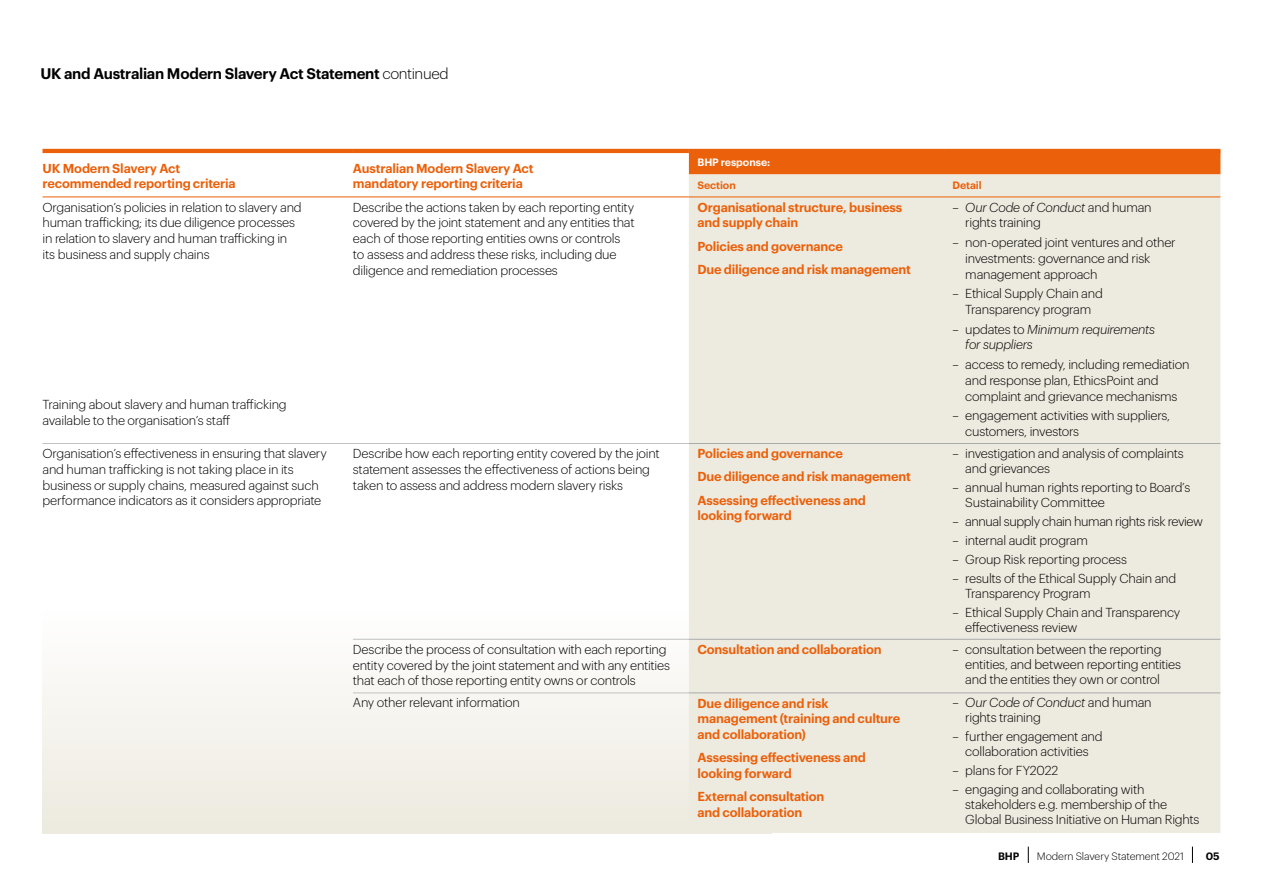
<style>
.page{position:relative;width:1263px;height:893px;background:#fff}
.page>*{position:absolute;margin:0;border:0;box-sizing:border-box;transform-origin:0 0}
.t1{font:600 15px "Graphik";letter-spacing:-.02em;color:#000}
.t2{font:300 12.75px/15.8px "Graphik";letter-spacing:-.02em;color:#000}
.t3{font:600 12.75px/15.8px "Graphik";letter-spacing:-.015em;color:#eb600a}
.t4{font:italic 300 12.75px/15.8px "Graphik";letter-spacing:-.02em;color:#000}
.t5{font:300 10.5px "Graphik";letter-spacing:-.005em;color:#000}
.t6{font:600 10.5px "Graphik";letter-spacing:-.005em;color:#eb600a}
.t7{font:600 10.5px "Graphik";color:#fff}
.t8{font:600 10.5px "Graphik";color:#000}
.s1{font-weight:300}
.s2{font-style:italic}
.s3{font-style:normal}
</style>
<div class="page">
<div style="left:43px;top:611px;width:729px;height:222px;background:linear-gradient(to bottom,#fefefe,#edeadf)"></div>
<div style="left:689px;top:153px;width:531px;height:21px;background:#eb600a"></div>
<div style="left:689px;top:174px;width:531px;height:659px;background:#edeadf"></div>
<hr style="left:43px;top:443px;width:310px;height:1px;background:#c2c2c2">
<hr style="left:353px;top:443px;width:336px;height:1px;background:#c2c2c2">
<hr style="left:353px;top:639px;width:336px;height:1px;background:#c2c2c2">
<hr style="left:353px;top:692px;width:336px;height:1px;background:#c2c2c2">
<hr style="left:689px;top:443px;width:255px;height:1px;background:#a8aaac">
<hr style="left:944px;top:443px;width:276px;height:1px;background:#a8aaac">
<hr style="left:689px;top:639px;width:255px;height:1px;background:#a8aaac">
<hr style="left:944px;top:639px;width:276px;height:1px;background:#a8aaac">
<hr style="left:689px;top:692px;width:255px;height:1px;background:#a8aaac">
<hr style="left:944px;top:692px;width:276px;height:1px;background:#a8aaac">
<hr style="left:43px;top:149px;width:310px;height:4px;background:#eb600a">
<hr style="left:353px;top:149px;width:336px;height:4px;background:#eb600a">
<hr style="left:689px;top:149px;width:255px;height:4px;background:#eb600a">
<hr style="left:944px;top:149px;width:276px;height:4px;background:#eb600a">
<hr style="left:43px;top:197px;width:310px;height:1px;background:#eb600a">
<hr style="left:353px;top:197px;width:336px;height:1px;background:#eb600a">
<hr style="left:689px;top:197px;width:255px;height:1px;background:#eb600a">
<hr style="left:944px;top:197px;width:276px;height:1px;background:#eb600a">
<svg style="left:1028px;top:847px;width:1px;height:16px"></svg>
<svg style="left:1192px;top:847px;width:1px;height:16px"></svg>
<p class="t1" style="left:40px;top:62px;width:410px">UK and Australian Modern Slavery Act Statement <span class="s1">continued</span></p>
<p class="t3" style="left:43px;top:159px;width:195px">UK Modern Slavery Act recommended reporting criteria</p>
<p class="t3" style="left:353px;top:159px;width:182px">Australian Modern Slavery Act mandatory reporting criteria</p>
<p class="t7" style="left:697px;top:154px;width:74px">BHP response:</p>
<p class="t6" style="left:697px;top:178px;width:40px">Section</p>
<p class="t6" style="left:952px;top:178px;width:31px">Detail</p>
<p class="t2" style="left:43px;top:198px;width:261px">Organisation’s policies in relation to slavery and human trafficking; its due diligence processes in relation to slavery and human trafficking in its business and supply chains</p>
<p class="t2" style="left:43px;top:395px;width:246px">Training about slavery and human trafficking available to the organisation’s staff</p>
<p class="t2" style="left:353px;top:198px;width:283px">Describe the actions taken by each reporting entity covered by the joint statement and any entities that each of those reporting entities owns or controls to assess and address these risks, including due diligence and remediation processes</p>
<p class="t3" style="left:697px;top:198px;width:206px">Organisational structure, business and supply chain</p>
<p class="t3" style="left:697px;top:233px;width:215px;line-height:23.2px">Policies and governance<br>Due diligence and risk management</p>
<p class="t2" style="left:43px;top:445px;width:286px">Organisation’s effectiveness in ensuring that slavery and human trafficking is not taking place in its business or supply chains, measured against such performance indicators as it considers appropriate</p>
<p class="t2" style="left:353px;top:445px;width:308px">Describe how each reporting entity covered by the joint statement assesses the effectiveness of actions being taken to assess and address modern slavery risks</p>
<p class="t3" style="left:697px;top:441px;width:215px;line-height:23.2px">Policies and governance<br>Due diligence and risk management<br>Assessing effectiveness and</p>
<p class="t3" style="left:697px;top:507px;width:96px">looking forward</p>
<p class="t2" style="left:965px;top:198px;width:188px;text-indent:-13px">– <span class="s2">Our Code of Conduct</span> and human rights training</p>
<p class="t2" style="left:965px;top:234px;width:212px;text-indent:-13px">– non-operated joint ventures and other investments: governance and risk management approach</p>
<p class="t2" style="left:952px;top:285px;width:152px;text-align:center">– Ethical Supply Chain and<br>Transparency program</p>
<p class="t4" style="left:965px;top:320px;width:191px;text-indent:-13px"><span class="s3">– updates to</span> Minimum requirements for suppliers</p>
<p class="t2" style="left:965px;top:356px;width:226px;text-indent:-13px">– access to remedy, including remediation and response plan, EthicsPoint and complaint and grievance mechanisms</p>
<p class="t2" style="left:965px;top:407px;width:206px;text-indent:-13px">– engagement activities with suppliers, customers, investors</p>
<p class="t2" style="left:965px;top:445px;width:220px;line-height:15px;text-indent:-13px">– investigation and analysis of complaints and grievances</p>
<p class="t2" style="left:965px;top:479px;width:226px;line-height:15px;text-indent:-13px">– annual human rights reporting to Board’s<br>Sustainability Committee</p>
<p class="t2" style="left:952px;top:512px;width:252px">– annual supply chain human rights risk review</p>
<p class="t2" style="left:952px;top:531px;width:137px">– internal audit program</p>
<p class="t2" style="left:952px;top:550px;width:176px">– Group Risk reporting process</p>
<p class="t2" style="left:965px;top:570px;width:213px;line-height:15px;text-indent:-13px">– results of the Ethical Supply Chain and<br>Transparency Program</p>
<p class="t2" style="left:965px;top:604px;width:216px;line-height:15px;text-indent:-13px">– Ethical Supply Chain and Transparency effectiveness review</p>
<p class="t2" style="left:353px;top:640px;width:319px">Describe the process of consultation with each reporting entity covered by the joint statement and with any entities that each of those reporting entity owns or controls</p>
<p class="t3" style="left:697px;top:640px;width:186px">Consultation and collaboration</p>
<p class="t2" style="left:965px;top:641px;width:217px;line-height:15px;text-indent:-13px">– consultation between the reporting entities, and between reporting entities and the entities they own or control</p>
<p class="t2" style="left:353px;top:694px;width:168px">Any other relevant information</p>
<p class="t3" style="left:697px;top:694px;width:204px">Due diligence and risk management (training and culture and collaboration)</p>
<p class="t3" style="left:697px;top:749px;width:170px">Assessing effectiveness and looking forward</p>
<p class="t3" style="left:697px;top:788px;width:128px">External consultation and collaboration</p>
<p class="t2" style="left:965px;top:694px;width:188px;line-height:15px;text-indent:-13px">– <span class="s2">Our Code of Conduct</span> and human rights training</p>
<p class="t2" style="left:952px;top:728px;width:152px;line-height:15px;text-align:center">– further engagement and collaboration activities</p>
<p class="t2" style="left:952px;top:762px;width:107px">– plans for FY2022</p>
<p class="t2" style="left:965px;top:781px;width:236px;line-height:15px;text-indent:-13px">– engaging and collaborating with stakeholders e.g. membership of the<br>Global Business Initiative on Human Rights</p>
<p class="t8" style="left:998px;top:848px;width:23px">BHP</p>
<p class="t5" style="left:1037px;top:848px;width:149px">Modern Slavery Statement 2021</p>
<p class="t8" style="left:1206px;top:848px;width:15px">05</p>
</div>
